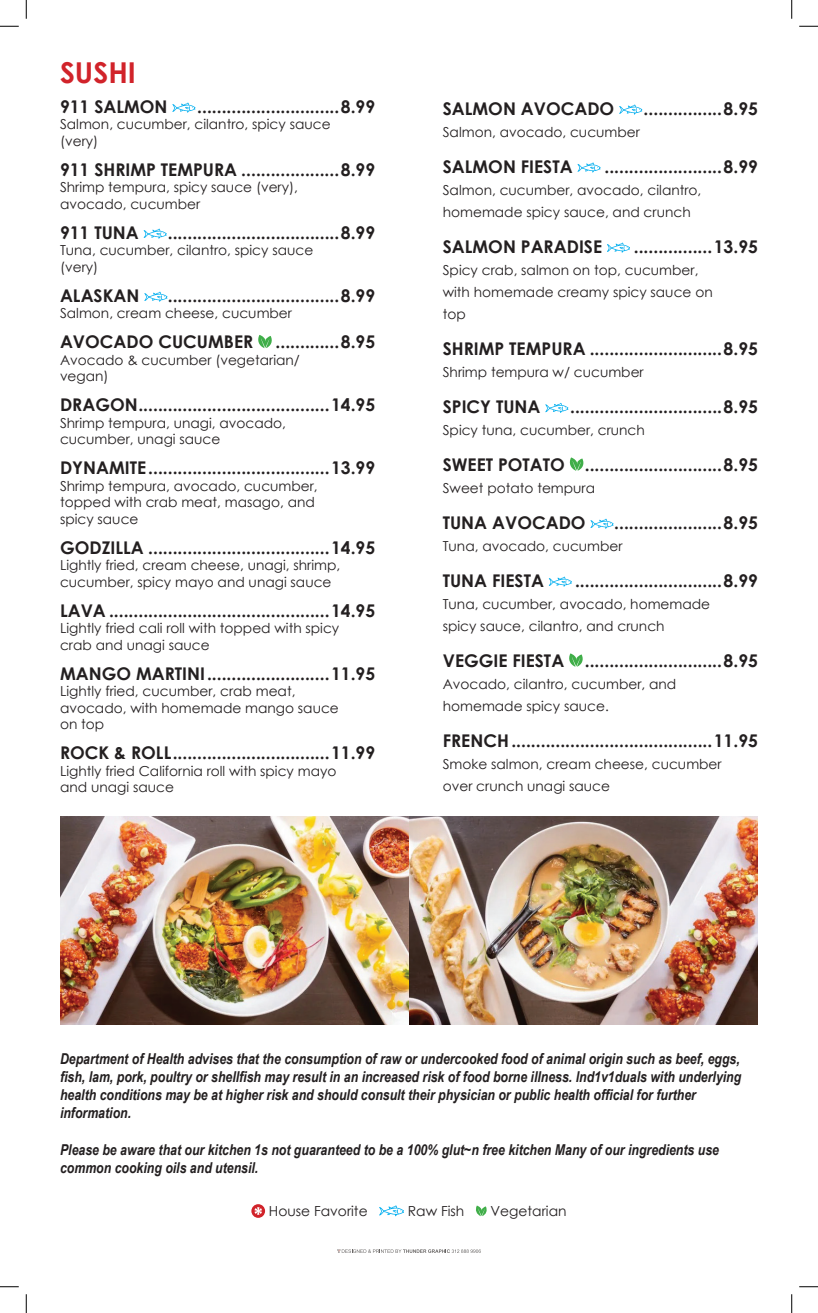
<style>
.page{position:relative;width:818px;height:1313px;background:#fff}
.page>*{position:absolute;margin:0;border:0;box-sizing:border-box;transform-origin:0 0}
.t1{font:700 28.75px "Century Gothic";color:#d1232a}
.t2{font:700 17.5px "Century Gothic";color:#231f20}
.t3{font:italic 700 15px/18px "Arial Narrow";color:#231f20}
.t4{font:13.88px "Century Gothic";color:#231f20}
.t5{font:13.75px/16.5px "Century Gothic";color:#231f20}
</style>
<div class="page">
<img style="left:60px;top:816px;width:698px;height:208px">
<svg style="left:172px;top:103px;width:23px;height:10px"></svg>
<svg style="left:144px;top:229px;width:23px;height:10px"></svg>
<svg style="left:144px;top:292px;width:23px;height:10px"></svg>
<svg style="left:258px;top:335px;width:14px;height:13px"></svg>
<svg style="left:619px;top:105px;width:23px;height:10px"></svg>
<svg style="left:577px;top:162px;width:23px;height:10px"></svg>
<svg style="left:607px;top:243px;width:23px;height:10px"></svg>
<svg style="left:545px;top:403px;width:23px;height:10px"></svg>
<svg style="left:569px;top:457px;width:15px;height:14px"></svg>
<svg style="left:590px;top:519px;width:23px;height:10px"></svg>
<svg style="left:549px;top:576px;width:23px;height:10px"></svg>
<svg style="left:569px;top:653px;width:14px;height:14px"></svg>
<div style="left:251px;top:1204px;width:14px;height:13px;background:#d1232a;border-radius:50%"></div>
<svg style="left:254px;top:1207px;width:8px;height:7px"></svg>
<svg style="left:379px;top:1205px;width:25px;height:11px"></svg>
<svg style="left:476px;top:1205px;width:11px;height:11px"></svg>
<svg style="left:337px;top:1249px;width:144px;height:3px"></svg>
<svg style="left:0;top:25px;width:19px;height:2px"></svg>
<svg style="left:799px;top:25px;width:19px;height:2px"></svg>
<svg style="left:0;top:1286px;width:19px;height:1px"></svg>
<svg style="left:799px;top:1286px;width:19px;height:1px"></svg>
<svg style="left:25px;top:0;width:2px;height:19px"></svg>
<svg style="left:25px;top:1294px;width:2px;height:18px"></svg>
<svg style="left:791px;top:0;width:1px;height:19px"></svg>
<svg style="left:791px;top:1294px;width:1px;height:18px"></svg>
<h1 class="t1" style="left:60px;top:54px;width:77px">SUSHI</h1>
<p class="t2" style="left:60px;top:95px;width:109px">911 SALMON</p>
<p class="t2" style="left:197px;top:95px;width:179px">.............................8.99</p>
<p class="t5" style="left:60px;top:116px;width:272px">Salmon, cucumber, cilantro, spicy sauce (very)</p>
<p class="t2" style="left:60px;top:158px;width:316px">911 SHRIMP TEMPURA ....................8.99</p>
<p class="t5" style="left:60px;top:179px;width:239px">Shrimp tempura, spicy sauce (very), avocado, cucumber</p>
<p class="t2" style="left:60px;top:221px;width:80px">911 TUNA</p>
<p class="t2" style="left:168px;top:221px;width:209px">...................................8.99</p>
<p class="t5" style="left:60px;top:242px;width:255px">Tuna, cucumber, cilantro, spicy sauce (very)</p>
<p class="t2" style="left:60px;top:284px;width:81px">ALASKAN</p>
<p class="t2" style="left:168px;top:284px;width:209px">...................................8.99</p>
<p class="t5" style="left:60px;top:305px;width:233px">Salmon, cream cheese, cucumber</p>
<p class="t2" style="left:60px;top:331px;width:195px">AVOCADO CUCUMBER</p>
<p class="t2" style="left:275px;top:331px;width:101px">.............8.95</p>
<p class="t5" style="left:60px;top:351px;width:241px">Avocado &amp; cucumber (vegetarian/ vegan)</p>
<p class="t2" style="left:60px;top:394px;width:316px">DRAGON .......................................14.95</p>
<p class="t5" style="left:60px;top:414px;width:227px">Shrimp tempura, unagi, avocado, cucumber, unagi sauce</p>
<p class="t2" style="left:60px;top:457px;width:316px">DYNAMITE .....................................13.99</p>
<p class="t5" style="left:60px;top:477px;width:259px">Shrimp tempura, avocado, cucumber, topped with crab meat, masago, and spicy sauce</p>
<p class="t2" style="left:60px;top:536px;width:316px">GODZILLA .....................................14.95</p>
<p class="t5" style="left:60px;top:557px;width:282px">Lightly fried, cream cheese, unagi, shrimp, cucumber, spicy mayo and unagi sauce</p>
<p class="t2" style="left:60px;top:599px;width:316px">LAVA .............................................14.95</p>
<p class="t5" style="left:60px;top:620px;width:281px">Lightly fried cali roll with topped with spicy crab and unagi sauce</p>
<p class="t2" style="left:60px;top:662px;width:316px">MANGO MARTINI .........................11.95</p>
<p class="t5" style="left:60px;top:683px;width:280px">Lightly fried, cucumber, crab meat, avocado, with homemade mango sauce on top</p>
<p class="t2" style="left:60px;top:742px;width:316px">ROCK &amp; ROLL ................................11.99</p>
<p class="t5" style="left:60px;top:762px;width:278px">Lightly fried California roll with spicy mayo and unagi sauce</p>
<p class="t2" style="left:442px;top:97px;width:173px">SALMON AVOCADO</p>
<p class="t2" style="left:643px;top:97px;width:116px">................8.95</p>
<p class="t5" style="left:442px;top:123px;width:199px">Salmon, avocado, cucumber</p>
<p class="t2" style="left:442px;top:155px;width:131px">SALMON FIESTA</p>
<p class="t2" style="left:604px;top:155px;width:155px">........................8.99</p>
<p class="t5" style="left:442px;top:178px;width:260px;line-height:22.2px">Salmon, cucumber, avocado, cilantro, homemade spicy sauce, and crunch</p>
<p class="t2" style="left:442px;top:235px;width:161px">SALMON PARADISE</p>
<p class="t2" style="left:633px;top:235px;width:126px">................13.95</p>
<p class="t5" style="left:442px;top:258px;width:271px;line-height:22.2px">Spicy crab, salmon on top, cucumber, with homemade creamy spicy sauce on top</p>
<p class="t2" style="left:442px;top:338px;width:316px">SHRIMP TEMPURA ...........................8.95</p>
<p class="t5" style="left:442px;top:364px;width:202px">Shrimp tempura w/ cucumber</p>
<p class="t2" style="left:442px;top:395px;width:99px">SPICY TUNA</p>
<p class="t2" style="left:570px;top:395px;width:189px">...............................8.95</p>
<p class="t5" style="left:442px;top:422px;width:204px">Spicy tuna, cucumber, crunch</p>
<p class="t2" style="left:442px;top:453px;width:317px">SWEET POTATO ............................8.95</p>
<p class="t5" style="left:442px;top:479px;width:154px">Sweet potato tempura</p>
<p class="t2" style="left:442px;top:511px;width:144px">TUNA AVOCADO</p>
<p class="t2" style="left:614px;top:511px;width:145px">......................8.95</p>
<p class="t5" style="left:442px;top:537px;width:181px">Tuna, avocado, cucumber</p>
<p class="t2" style="left:442px;top:569px;width:103px">TUNA FIESTA</p>
<p class="t2" style="left:575px;top:569px;width:184px">..............................8.99</p>
<p class="t5" style="left:442px;top:592px;width:269px;line-height:22.2px">Tuna, cucumber, avocado, homemade spicy sauce, cilantro, and crunch</p>
<p class="t2" style="left:442px;top:649px;width:317px">VEGGIE FIESTA ............................8.95</p>
<p class="t5" style="left:442px;top:672px;width:235px;line-height:22.2px">Avocado, cilantro, cucumber, and homemade spicy sauce.</p>
<p class="t2" style="left:442px;top:729px;width:316px">FRENCH .........................................11.95</p>
<p class="t5" style="left:442px;top:753px;width:280px;line-height:22.2px">Smoke salmon, cream cheese, cucumber over crunch unagi sauce</p>
<p class="t3" style="left:60px;top:1049px;width:682px">Department of Health advises that the consumption of raw or undercooked food of animal origin such as beef, eggs, fish, lam, pork, poultry or shellfish may result in an increased risk of food borne illness. lnd1v1duals with underlying health conditions may be at higher risk and should consult their physician or public health official for further information.</p>
<p class="t3" style="left:60px;top:1139px;width:660px">Please be aware that our kitchen 1s not guaranteed to be a 100% glut~n free kitchen Many of our ingredients use common cooking oils and utensil.</p>
<p class="t4" style="left:269px;top:1201px;width:100px">House Favorite</p>
<p class="t4" style="left:408px;top:1201px;width:58px">Raw Fish</p>
<p class="t4" style="left:490px;top:1201px;width:78px">Vegetarian</p>
</div>
